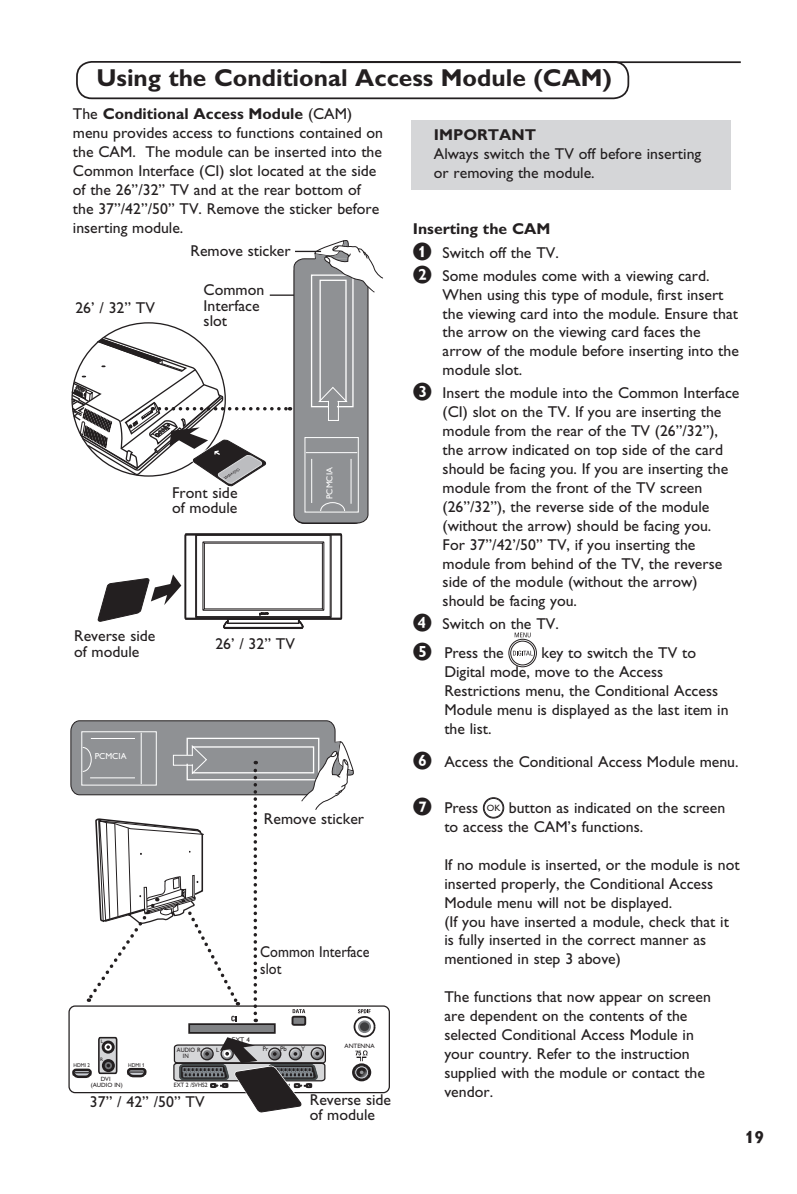
<style>
.page{position:relative;width:797px;height:1194px;background:#fff}
.page>*{position:absolute;margin:0;border:0;box-sizing:border-box;transform-origin:0 0}
.t1{font:700 24.5px "Gill Alt One";color:#231f20}
.t2{font:700 17.5px "Gill Alt One";color:#231f20}
.t3{font:15.75px/18.9px "Gill Alt One";color:#231f20}
.t4{font:15.75px/17.5px "Gill Alt One";color:#231f20;scale:.9 1}
.t5{font:700 15.75px "Gill Alt One";color:#231f20}
.t6{font:8.75px "Gill Alt One";color:#fff}
.t7{font:6.83px "Gill Alt One";color:#231f20}
.t8{font:6.65px "Gill Alt One";color:#231f20}
.t9{font:6.65px "Gill Alt One";color:#231f20;scale:.9 1}
.t10{font:6.3px "Gill Alt One";color:#231f20;scale:.9 1}
.t11{font:6.3px "Gill Alt One";color:#231f20}
.t12{font:6.12px/6.3px "Gill Alt One";color:#231f20;text-align:center}
.t13{font:5.6px "Gill Alt One";color:#231f20;scale:.9 1}
.t14{font:5.08px "Gill Alt One";color:#231f20}
.s1{font-weight:700}
.s2{font-family:"Philips DFU";font-size:19.25px}
.s3{font-size:9.1px}
</style>
<div class="page">
<svg style="left:76px;top:61px;width:554px;height:37px"></svg>
<hr style="left:320px;top:61px;width:420px;height:2px;background:#231f20">
<div style="left:411px;top:120px;width:320px;height:69px;background:#d5d6d8"></div>
<div style="left:508px;top:639px;width:28px;height:28px;border:1px solid #231f20;border-radius:50%"></div>
<div style="left:510px;top:640px;width:25px;height:25px;border:1px solid #231f20;border-radius:50%"></div>
<svg style="left:514px;top:632px;width:16px;height:5px"></svg>
<svg style="left:513px;top:650px;width:19px;height:5px"></svg>
<div style="left:483px;top:797px;width:21px;height:21px;border:1px solid #231f20;border-radius:50%"></div>
<div style="left:483px;top:798px;width:20px;height:19px;border:1px solid #231f20;border-radius:50%"></div>
<svg style="left:98px;top:533px;width:245px;height:96px"></svg>
<svg style="left:68px;top:720px;width:322px;height:393px"></svg>
<svg style="left:71px;top:240px;width:312px;height:283px"></svg>
<h1 class="t1" style="left:96px;top:63px;width:517px">Using the Conditional Access Module (CAM)</h1>
<p class="t3" style="left:73px;top:105px;width:312px">The <span class="s1">Conditional Access Module</span> (CAM) menu provides access to functions contained on the CAM. The module can be inserted into the Common Interface (CI) slot located at the side of the 26”/32” TV and at the rear bottom of the 37”/42”/50” TV. Remove the sticker before inserting module.</p>
<p class="t3" style="left:75px;top:298px;width:81px">26’ / 32” TV</p>
<p class="t3" style="left:190px;top:241px;width:102px">Remove sticker</p>
<p class="t3" style="left:204px;top:282px;width:62px;line-height:15.4px">Common<br>Interface slot</p>
<p class="t3" style="left:172px;top:485px;width:67px;line-height:15.4px">Front side of module</p>
<p class="t6" style="left:324px;top:499px;width:33px;rotate:-90deg">PCMCIA</p>
<p class="t3" style="left:74px;top:628px;width:83px;line-height:15.4px">Reverse side of module</p>
<p class="t3" style="left:215px;top:633px;width:81px">26’ / 32” TV</p>
<p class="t6" style="left:95px;top:751px;width:33px">PCMCIA</p>
<p class="t3" style="left:264px;top:809px;width:102px">Remove sticker</p>
<p class="t14" style="left:101px;top:1037px;width:4px">L</p>
<p class="t14" style="left:100px;top:1056px;width:5px">R</p>
<p class="t13" style="left:73px;top:1061px;width:20px">HDMI 2</p>
<p class="t13" style="left:128px;top:1061px;width:20px">HDMI 1</p>
<p class="t4" style="left:260px;top:942px;width:123px">Common Interface slot</p>
<p class="t7" style="left:232px;top:1036px;width:19px">EXT 4</p>
<p class="t10" style="left:177px;top:1045px;width:28px">AUDIO R</p>
<p class="t11" style="left:216px;top:1045px;width:5px">L</p>
<p class="t9" style="left:263px;top:1045px;width:8px">Pr</p>
<p class="t8" style="left:280px;top:1045px;width:8px">Pb</p>
<p class="t8" style="left:301px;top:1045px;width:6px">Y</p>
<p class="t10" style="left:183px;top:1052px;width:8px">IN</p>
<p class="t11" style="left:344px;top:1042px;width:32px">ANTENNA</p>
<p class="t12" style="left:91px;top:1075px;width:33px">DVI (AUDIO IN)</p>
<p class="t10" style="left:174px;top:1081px;width:39px">EXT 2 /SVHS2</p>
<p class="t3" style="left:90px;top:1092px;width:116px">37” / 42” /50” TV</p>
<p class="t3" style="left:310px;top:1091px;width:83px;line-height:15.4px">Reverse side of module</p>
<p class="t5" style="left:434px;top:125px;width:104px">IMPORTANT</p>
<p class="t3" style="left:434px;top:144px;width:269px">Always switch the TV off before inserting or removing the module.</p>
<p class="t3" style="left:413px;top:217px;width:298px;line-height:23.1px"><span class="s1">Inserting the CAM<br></span><span class="s2">&amp;</span> Switch off the TV.<br><span class="s2">é</span> Some modules come with a viewing card.</p>
<p class="t3" style="left:442px;top:285px;width:298px">When using this type of module, first insert the viewing card into the module. Ensure that the arrow on the viewing card faces the arrow of the module before inserting into the module slot.</p>
<p class="t3" style="left:442px;top:383px;width:298px;text-indent:-30px"><span class="s2">“</span> Insert the module into the Common Interface (CI) slot on the TV. If you are inserting the module from the rear of the TV (26”/32”), the arrow indicated on top side of the card should be facing you. If you are inserting the module from the front of the TV screen (26”/32”), the reverse side of the module (without the arrow) should be facing you.<br>For 37”/42’/50” TV, if you inserting the module from behind of the TV, the reverse side of the module (without the arrow) should be facing you.</p>
<p class="t3" style="left:413px;top:609px;width:147px;line-height:28.9px"><span class="s2">‘</span> Switch on the TV. <span class="s2">(</span> Press the</p>
<p class="t3" style="left:444px;top:643px;width:286px;text-indent:97px">key to switch the TV to<br>Digital mode, move to the Access<br>Restrictions menu, the Conditional Access<br>Module menu is displayed as the last item in the list.</p>
<p class="t3" style="left:413px;top:752px;width:327px"><span class="s2">§</span> Access the Conditional Access Module menu.</p>
<p class="t3" style="left:444px;top:798px;width:282px;text-indent:-32px"><span class="s2">è</span> Press <span class="s3">OK</span> button as indicated on the screen to access the CAM’s functions.</p>
<p class="t3" style="left:444px;top:855px;width:297px">If no module is inserted, or the module is not inserted properly, the Conditional Access Module menu will not be displayed.<br>(If you have inserted a module, check that it is fully inserted in the correct manner as mentioned in step 3 above)</p>
<p class="t3" style="left:444px;top:987px;width:268px">The functions that now appear on screen are dependent on the contents of the selected Conditional Access Module in your country. Refer to the instruction supplied with the module or contact the vendor.</p>
<p class="t2" style="left:745px;top:1126px;width:21px">19</p>
</div>
